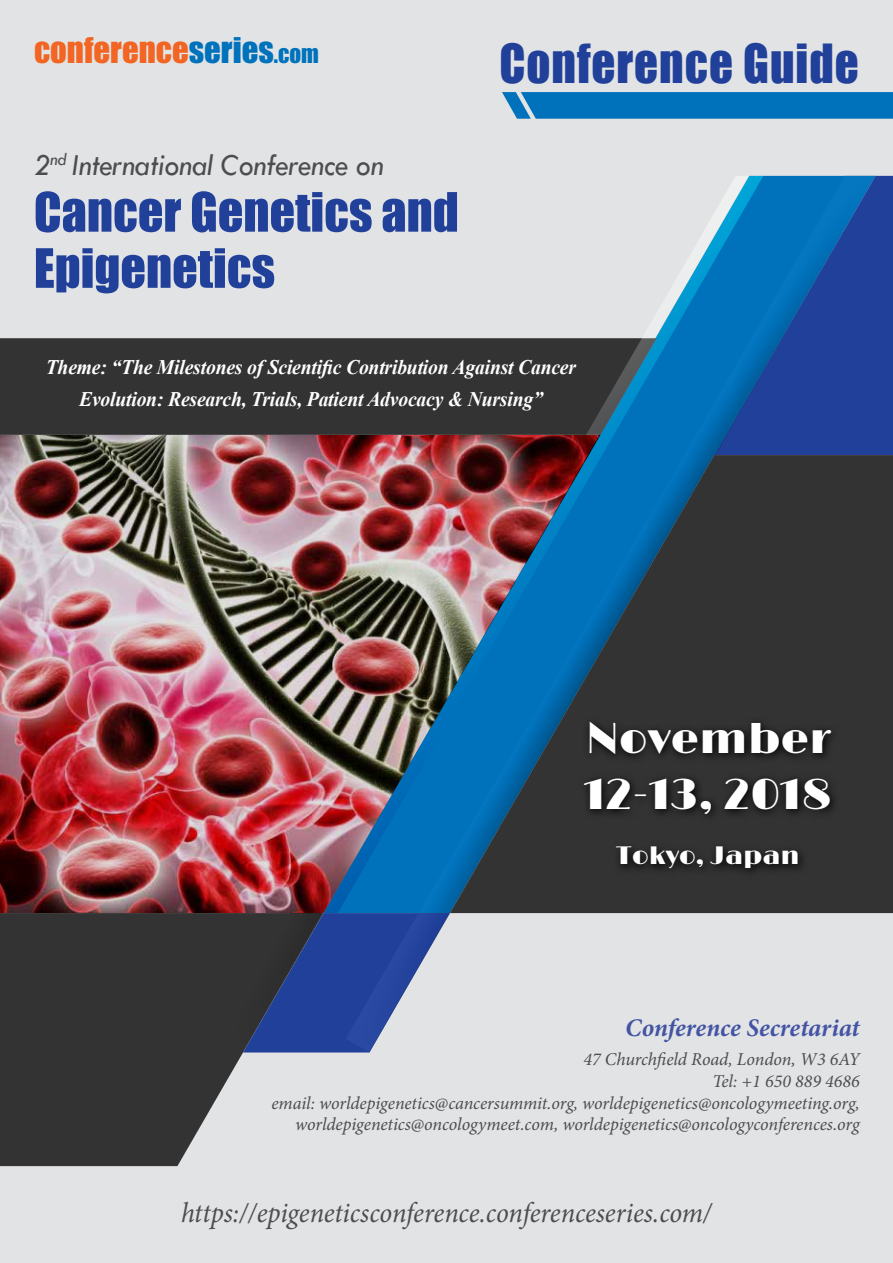
<style>
.page{position:relative;width:893px;height:1263px;background:#e2e3e4}
.page>*{position:absolute;margin:0;border:0;box-sizing:border-box;transform-origin:0 0}
.t1{font:50.1px/56.1px "Impact";color:#21409a}
.t2{font:49.5px "Impact";letter-spacing:.02em;color:#21409a;scale:.95 1}
.t3{font:43.5px/55.7px "Limelight";color:#fff}
.t4{font:32.7px "Impact";color:#f26522}
.t5{font:italic 31.65px "Tw Cen";letter-spacing:-.01em;color:#4d4d4f;scale:.95 1}
.t6{font:italic 28.5px "Minion Pro";letter-spacing:-.005em;color:#4d4d4f;scale:.95 1}
.t7{font:25.5px "Limelight";color:#fff}
.t8{font:italic 700 25.35px "Minion Pro";letter-spacing:-.005em;color:#4354a4}
.t9{font:italic 700 20.7px/32.4px "Times New Roman";letter-spacing:-.01em;color:#fff;text-align:center;scale:.95 1}
.t10{font:italic 18.15px/21.8px "Minion Pro";letter-spacing:-.005em;color:#4d4d4f;text-align:right}
.s1{color:#0072bc}
.s2{font-size:22.95px;color:#0072bc}
</style>
<div class="page">
<svg style="left:0;top:913px;width:323px;height:253px;fill:#333"></svg>
<div style="left:875px;top:176px;width:18px;height:279px;background:#21409a"></div>
<svg style="left:480px;top:176px;width:395px;height:738px;background:#2258a7"></svg>
<div style="left:322px;top:913px;width:24px;height:139px;background:#21409a"></div>
<div style="left:0;top:338px;width:310px;height:97px;background:#333"></div>
<img style="left:763px;top:209px;width:93px;height:246px">
<img style="left:763px;top:280px;width:22px;height:135px">
<img style="left:783px;top:200px;width:48px;height:136px">
<img style="left:829px;top:176px;width:46px;height:80px">
<img style="left:346px;top:913px;width:104px;height:139px">
<img style="left:217px;top:913px;width:105px;height:139px">
<div style="left:763px;top:455px;width:130px;height:458px;background:#333"></div>
<svg style="left:310px;top:176px;width:453px;height:737px"></svg>
<svg style="left:502px;top:92px;width:391px;height:27px;background:#0a77bd"></svg>
<img style="left:0;top:435px;width:600px;height:478px">
<svg style="left:577px;top:716px;width:264px;height:163px;background:#2a2a2a"></svg>
<h3 class="t4" style="left:34px;top:25px;width:286px">conference<span class="s1">series</span><span class="s2">.com</span></h3>
<h2 class="t2" style="left:499px;top:25px;width:380px">Conference Guide</h2>
<h3 class="t5" style="left:34px;top:146px;width:370px">2<sup>nd</sup> International Conference on</h3>
<h1 class="t1" style="left:34px;top:183px;width:426px">Cancer Genetics and<br>Epigenetics</h1>
<p class="t9" style="left:46px;top:350px;width:560px">Theme: “The Milestones of Scientific Contribution Against Cancer<br>Evolution: Research, Trials, Patient Advocacy &amp; Nursing”</p>
<h3 class="t3" style="left:584px;top:709px;width:249px">November<br>12-13, 2018</h3>
<h3 class="t7" style="left:616px;top:840px;width:185px">Tokyo, Japan</h3>
<h3 class="t8" style="left:625px;top:1010px;width:236px">Conference Secretariat</h3>
<p class="t10" style="left:271px;top:1048px;width:590px">47 Churchfield Road, London, W3 6AY<br>Tel: +1 650 889 4686<br>email: worldepigenetics@cancersummit.org, worldepigenetics@oncologymeeting.org, worldepigenetics@oncologymeet.com, worldepigenetics@oncologyconferences.org</p>
<h3 class="t6" style="left:181px;top:1193px;width:560px">https://epigeneticsconference.conferenceseries.com/</h3>
</div>
